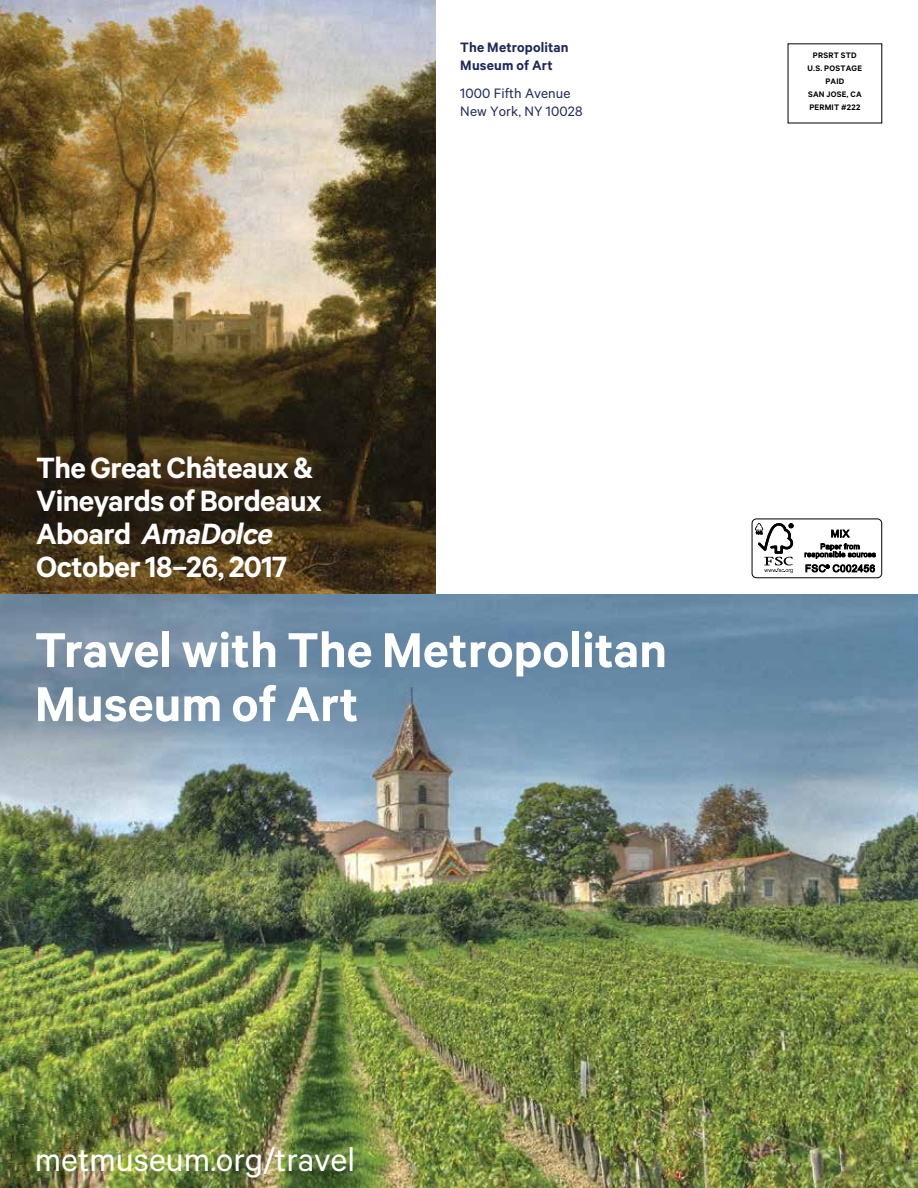
<style>
.page{position:relative;width:918px;height:1188px;background:#fff}
.page>*{position:absolute;margin:0;border:0;box-sizing:border-box;transform-origin:0 0}
.t1{font:600 55.2px/54px "The Met Sans";color:#fff}
.t2{font:36.75px "The Met Sans";color:#fff}
.t3{font:600 33px/33px "The Met Sans";letter-spacing:-.015em;color:#fff}
.t4{font:15.3px/18px "The Met Sans";letter-spacing:.01em;color:#1e295b}
.t5{font:600 15.3px/18px "The Met Sans";letter-spacing:.01em;color:#1e295b}
.t6{font:600 9px/12.9px "The Met Sans";letter-spacing:.025em;color:#000;text-align:center}
.s1{font-style:italic}
</style>
<div class="page">
<img style="left:0;top:0;width:436px;height:594px">
<img style="left:0;top:594px;width:918px;height:594px">
<div style="left:752px;top:518px;width:130px;height:60px;border:1px solid #000;border-radius:4px"></div>
<svg style="left:755px;top:523px;width:38px;height:50px"></svg>
<svg style="left:805px;top:529px;width:71px;height:43px"></svg>
<p class="t3" style="left:36px;top:451px;width:287px">The Great Châteaux &amp;<br>Vineyards of Bordeaux<br>A b o a rd <span class="s1">AmaDolce<br></span>October 18–26, 2017</p>
<p class="t5" style="left:460px;top:38px;width:110px">The Metropolitan<br>Museum of Art</p>
<p class="t4" style="left:460px;top:84px;width:124px">1000 Fifth Avenue<br>New York, NY 10028</p>
<h1 class="t1" style="left:35px;top:621px;width:634px">Travel with The Metropolitan<br>Museum of Art</h1>
<p class="t6" style="left:808px;top:49px;width:56px">PRSRT STD<br>U.S. POSTAGE<br>PAID<br>SAN JOSE, CA<br>PERMIT #222</p>
<p class="t2" style="left:35px;top:1138px;width:322px">metmuseum.org/travel</p>
</div>
